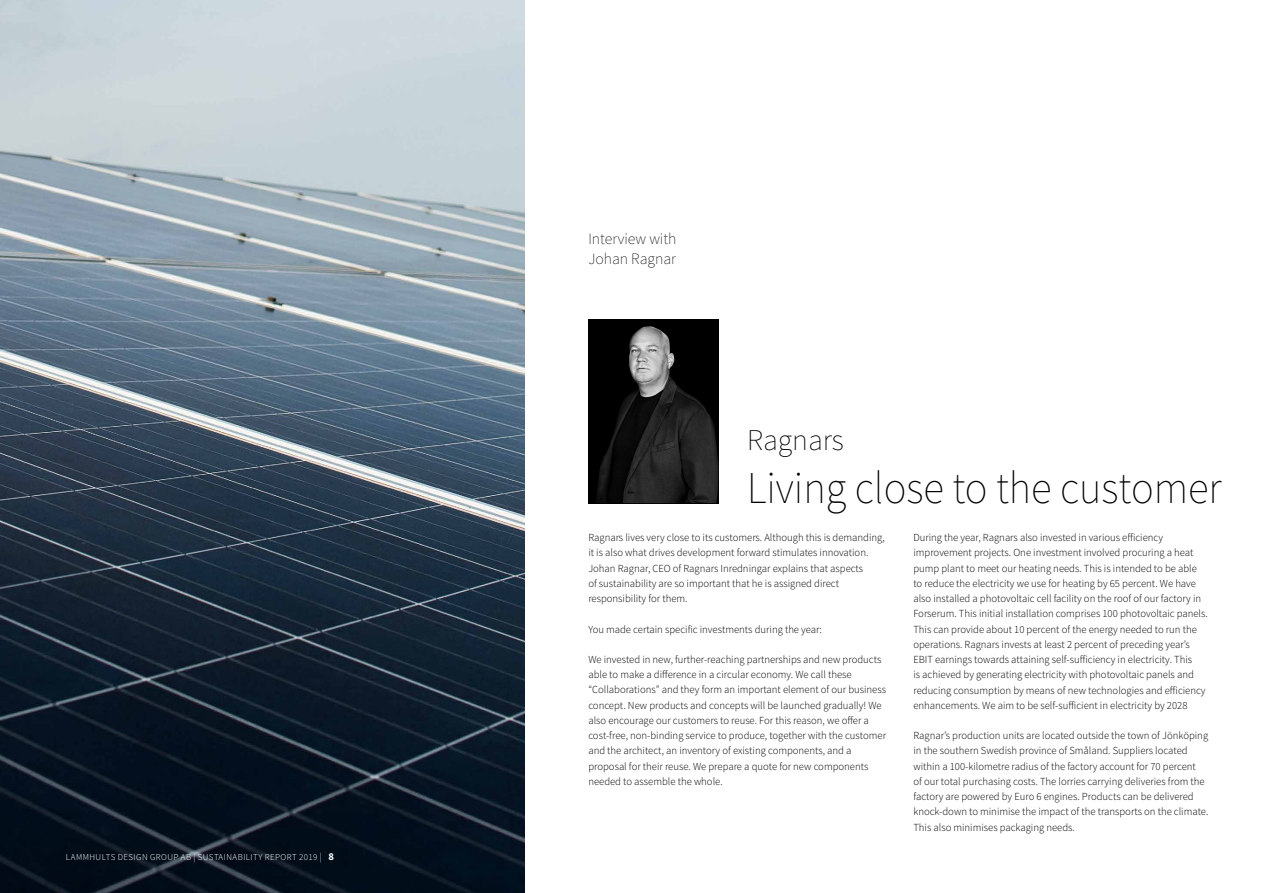
<style>
.page{position:relative;width:1263px;height:893px;background:#fff}
.page>*{position:absolute;margin:0;border:0;box-sizing:border-box;transform-origin:0 0}
.t1{font:200 45.45px "Source Sans Pro";color:#000;scale:.94 1}
.t2{font:200 30px "Source Sans Pro";color:#000}
.t3{font:200 15.75px/19.8px "Source Sans Pro";color:#000}
.t4{font:300 10.8px/15.3px "Source Sans Pro";color:#000}
.t5{font:300 9px "Source Sans Pro";letter-spacing:.05em;color:#fff}
.s1{font-size:9.75px}
.s2{font-weight:700;font-size:10.5px}
</style>
<div class="page">
<img style="left:0;top:0;width:525px;height:893px">
<div style="left:588px;top:319px;width:131px;height:184px;background:#000"></div>
<img style="left:597px;top:326px;width:122px;height:177px">
<p class="t5" style="left:66px;top:851px;width:270px">LAMMHULTS DESIGN GROUP AB | SUSTAINABILITY REPORT 2019 <span class="s1">|</span> <span class="s2">8</span></p>
<h3 class="t3" style="left:588px;top:229px;width:90px">Interview with<br>Johan Ragnar</h3>
<h2 class="t2" style="left:747px;top:422px;width:98px">Ragnars</h2>
<h1 class="t1" style="left:747px;top:461px;width:506px">Living close to the customer</h1>
<p class="t4" style="left:588px;top:530px;width:298px">Ragnars lives very close to its customers. Although this is demanding, it is also what drives development forward stimulates innovation.<br>Johan Ragnar, CEO of Ragnars Inredningar explains that aspects<br>of sustainability are so important that he is assigned direct responsibility for them.</p>
<p class="t4" style="left:588px;top:621px;width:235px">You made certain specific investments during the year:</p>
<p class="t4" style="left:588px;top:652px;width:299px">We invested in new, further-reaching partnerships and new products able to make a difference in a circular economy. We call these “Collaborations” and they form an important element of our business concept. New products and concepts will be launched gradually! We also encourage our customers to reuse. For this reason, we offer a cost-free, non-binding service to produce, together with the customer and the architect, an inventory of existing components, and a proposal for their reuse. We prepare a quote for new components needed to assemble the whole.</p>
<p class="t4" style="left:913px;top:530px;width:296px">During the year, Ragnars also invested in various efficiency improvement projects. One investment involved procuring a heat pump plant to meet our heating needs. This is intended to be able to reduce the electricity we use for heating by 65 percent. We have also installed a photovoltaic cell facility on the roof of our factory in Forserum. This initial installation comprises 100 photovoltaic panels.<br>This can provide about 10 percent of the energy needed to run the operations. Ragnars invests at least 2 percent of preceding year’s EBIT earnings towards attaining self-sufficiency in electricity. This<br>is achieved by generating electricity with photovoltaic panels and reducing consumption by means of new technologies and efficiency enhancements. We aim to be self-sufficient in electricity by 2028</p>
<p class="t4" style="left:913px;top:728px;width:297px">Ragnar’s production units are located outside the town of Jönköping in the southern Swedish province of Småland. Suppliers located within a 100-kilometre radius of the factory account for 70 percent<br>of our total purchasing costs. The lorries carrying deliveries from the factory are powered by Euro 6 engines. Products can be delivered knock-down to minimise the impact of the transports on the climate.<br>This also minimises packaging needs.</p>
</div>
